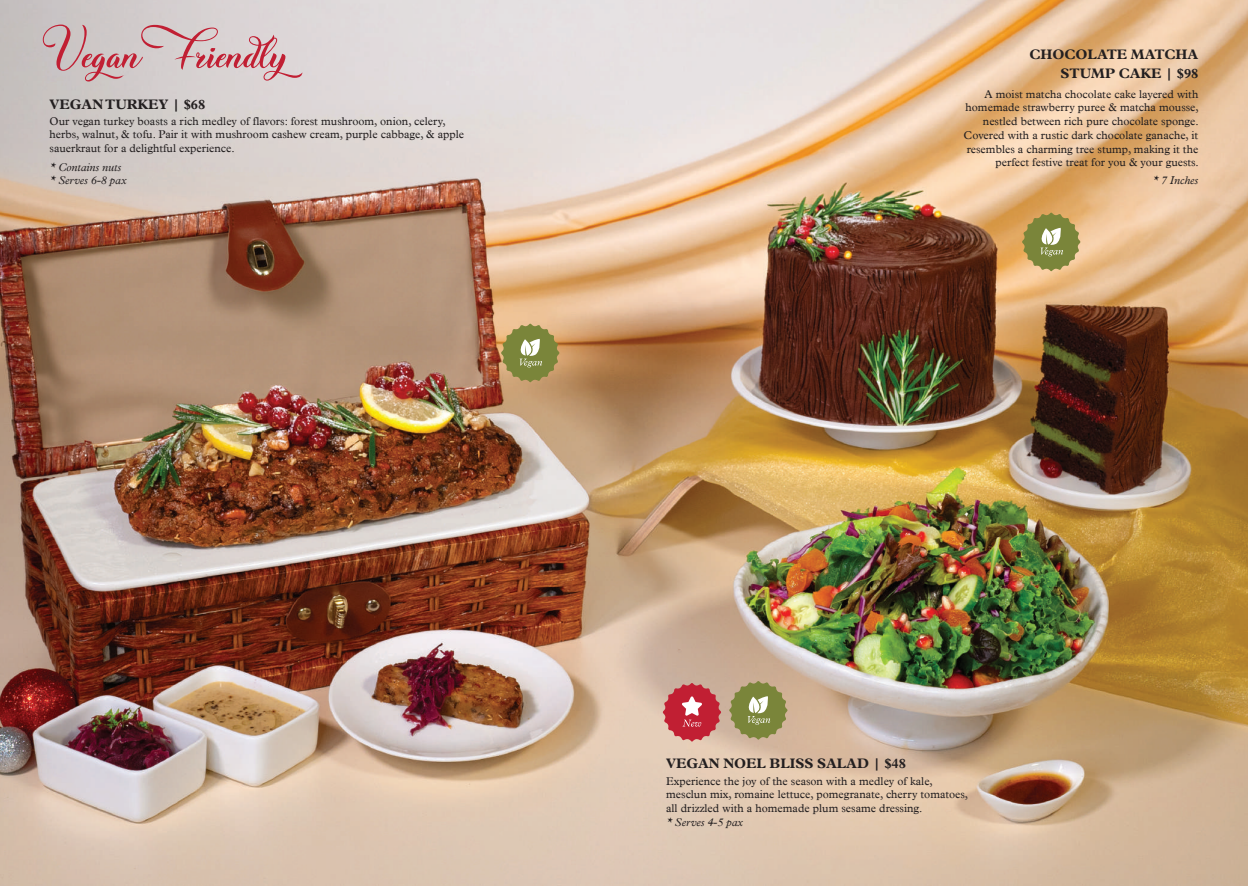
<style>
.page{position:relative;width:1248px;height:886px;background:#fff}
.page>*{position:absolute;margin:0;border:0;box-sizing:border-box;transform-origin:0 0}
.t1{font:60px "Christmas Wish Calligraphy";color:#c11f33}
.t2{font:700 13.75px/18.8px "Plantin";color:#231f20;text-align:right}
.t3{font:11.25px/13.8px "Plantin";color:#231f20}
.t4{font:italic 11.25px/13.8px "Plantin";color:#231f20}
</style>
<div class="page">
<img style="left:0;top:0;width:1247px;height:886px">
<svg style="left:1021px;top:213px;width:59px;height:58px"></svg>
<svg style="left:500px;top:324px;width:60px;height:58px"></svg>
<svg style="left:662px;top:683px;width:59px;height:58px"></svg>
<svg style="left:728px;top:681px;width:60px;height:58px"></svg>
<h1 class="t1" style="left:50px;top:12px;width:240px">Vegan Friendly</h1>
<p class="t2" style="left:50px;top:95px;width:157px">VEGAN TURKEY | $68</p>
<p class="t3" style="left:50px;top:115px;width:416px">Our vegan turkey boasts a rich medley of flavors: forest mushroom, onion, celery, herbs, walnut, &amp; tofu. Pair it with mushroom cashew cream, purple cabbage, &amp; apple sauerkraut for a delightful experience.</p>
<p class="t4" style="left:50px;top:160px;width:78px">* Contains nuts * Serves 6-8 pax</p>
<p class="t2" style="left:1029px;top:46px;width:170px">CHOCOLATE MATCHA<br>STUMP CAKE | $98</p>
<p class="t3" style="left:963px;top:87px;width:237px;text-align:right">A moist matcha chocolate cake layered with homemade strawberry puree &amp; matcha mousse, nestled between rich pure chocolate sponge.<br>Covered with a rustic dark chocolate ganache, it resembles a charming tree stump, making it the perfect festive treat for you &amp; your guests.</p>
<p class="t4" style="left:1152px;top:173px;width:47px">* 7 Inches</p>
<p class="t2" style="left:666px;top:755px;width:241px">VEGAN NOEL BLISS SALAD | $48</p>
<p class="t3" style="left:666px;top:774px;width:303px">Experience the joy of the season with a medley of kale, mesclun mix, romaine lettuce, pomegranate, cherry tomatoes, all drizzled with a homemade plum sesame dressing.</p>
<p class="t4" style="left:666px;top:816px;width:78px">* Serves 4-5 pax</p>
</div>
